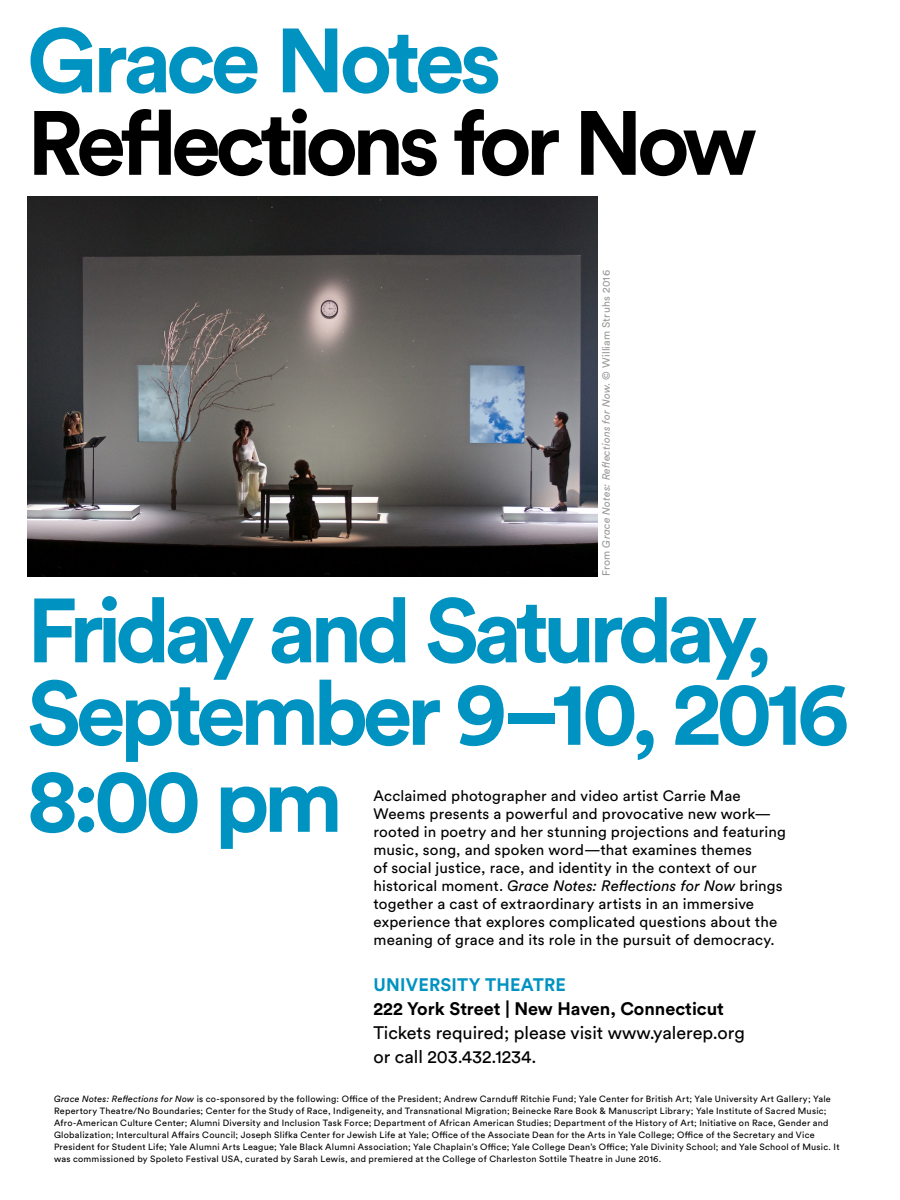
<style>
.page{position:relative;width:900px;height:1200px;background:#fff}
.page>*{position:absolute;margin:0;border:0;box-sizing:border-box;transform-origin:0 0}
.t1{font:700 90px "Circular Pro";letter-spacing:-.07em;color:#0092c0}
.t2{font:700 90px/82.5px "Circular Pro";letter-spacing:-.065em;color:#000}
.t3{font:18px "Circular Pro";color:#000}
.t4{font:700 18px "Circular Pro";color:#000}
.t5{font:700 18px "Circular Pro";letter-spacing:.01em;color:#0092c0}
.t6{font:15px/18px "Circular Pro";letter-spacing:.01em;color:#000}
.t7{font:italic 10.5px "Circular Pro";letter-spacing:.02em;color:#999}
.t8{font:9px/12px "Circular Pro";letter-spacing:.03em;color:#000}
.s1{color:#0092c0}
.s2{font-style:normal}
.s3{font-style:italic}
</style>
<div class="page">
<img style="left:27px;top:197px;width:570px;height:380px">
<p class="t2" style="left:27px;top:16px;width:732px"><span class="s1">Grace Notes<br></span>Reflections for Now</p>
<p class="t7" style="left:599px;top:576px;width:307px;rotate:-90deg"><span class="s2">From</span> Grace Notes: Reflections for Now<span class="s2">. © William Struhs 2016</span></p>
<p class="t1" style="left:27px;top:569px;width:747px">Friday and Saturday,</p>
<p class="t1" style="left:27px;top:651px;width:824px">September 9–10, 2016</p>
<p class="t1" style="left:27px;top:738px;width:318px">8:00 pm</p>
<p class="t6" style="left:374px;top:786px;width:414px">Acclaimed photographer and video artist Carrie Mae Weems presents a powerful and provocative new work— rooted in poetry and her stunning projections and featuring music, song, and spoken word—that examines themes<br>of social justice, race, and identity in the context of our historical moment. <span class="s3">Grace Notes: Reflections for Now</span> brings together a cast of extraordinary artists in an immersive experience that explores complicated questions about the meaning of grace and its role in the pursuit of democracy.</p>
<p class="t5" style="left:374px;top:972px;width:194px">UNIVERSITY THEATRE</p>
<p class="t4" style="left:374px;top:996px;width:352px">222 York Street | New Haven, Connecticut</p>
<p class="t3" style="left:374px;top:1021px;width:373px">Tickets required; please visit www.yalerep.org</p>
<p class="t3" style="left:374px;top:1045px;width:165px">or call 203.432.1234.</p>
<p class="t8" style="left:54px;top:1093px;width:787px"><span class="s3">Grace Notes: Reflections for Now</span> is co-sponsored by the following: Office of the President; Andrew Carnduff Ritchie Fund; Yale Center for British Art; Yale University Art Gallery; Yale Repertory Theatre/No Boundaries; Center for the Study of Race, Indigeneity, and Transnational Migration; Beinecke Rare Book &amp; Manuscript Library; Yale Institute of Sacred Music; Afro-American Culture Center; Alumni Diversity and Inclusion Task Force; Department of African American Studies; Department of the History of Art; Initiative on Race, Gender and Globalization; Intercultural Affairs Council; Joseph Slifka Center for Jewish Life at Yale; Office of the Associate Dean for the Arts in Yale College; Office of the Secretary and Vice President for Student Life; Yale Alumni Arts League; Yale Black Alumni Association; Yale Chaplain’s Office; Yale College Dean’s Office; Yale Divinity School; and Yale School of Music. It was commissioned by Spoleto Festival USA, curated by Sarah Lewis, and premiered at the College of Charleston Sottile Theatre in June 2016.</p>
</div>
